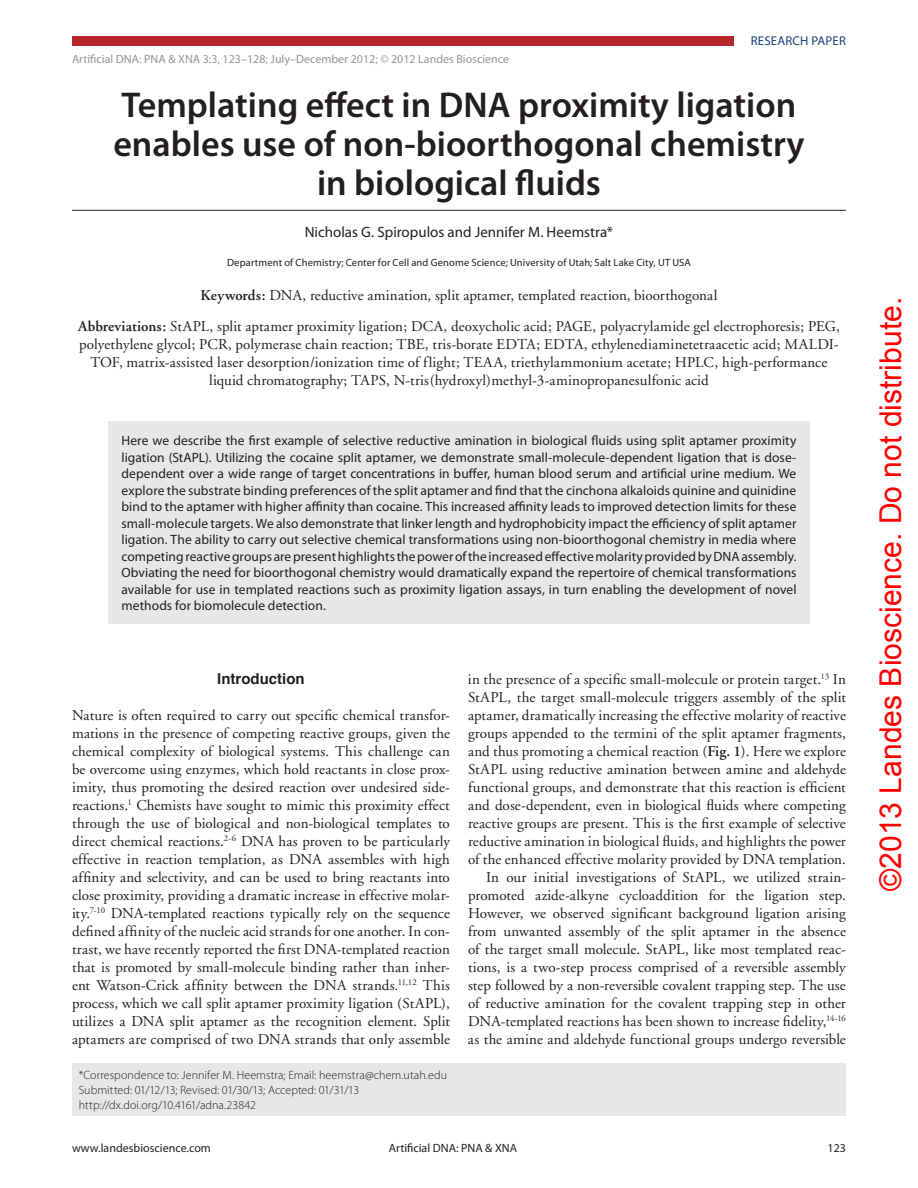
<style>
.page{position:relative;width:918px;height:1188px;background:#fff}
.page>*{position:absolute;margin:0;border:0;box-sizing:border-box;transform-origin:0 0}
.t1{font:600 36px/39px "Myriad Pro";color:#231f20;text-align:center}
.t2{font:30.15px "Arial";color:#f00}
.t3{font:15px/18px "Adobe Garamond";letter-spacing:.005em;color:#231f20;text-align:center}
.t4{font:15px "Myriad Pro";color:#231f20}
.t5{font:700 15px "Helvetica";color:#231f20}
.t6{font:13.5px/16.5px "Myriad Pro";letter-spacing:.005em;color:#231f20;text-align:justify}
.t7{font:12.75px "Myriad Pro";letter-spacing:.02em;color:#193f7c}
.t8{font:300 12px/15px "Myriad Pro";letter-spacing:.005em;color:#231f20}
.t9{font:12px "Myriad Pro";color:#939598}
.t10{font:12px "Myriad Pro";color:#231f20}
.t11{font:10.5px "Myriad Pro";letter-spacing:.015em;color:#231f20}
.s1{font-weight:600}
</style>
<div class="page">
<div style="left:72px;top:36px;width:662px;height:10px;background:#b7262b"></div>
<div style="left:72px;top:1063px;width:774px;height:53px;background:#e6e7e9"></div>
<div style="left:108px;top:421px;width:702px;height:203px;background:#e6e7e9"></div>
<hr style="left:72px;top:210px;width:774px;height:1px;background:#231f20">
<p class="t9" style="left:72px;top:52px;width:439px">Artificial DNA: PNA &amp; XNA 3:3, 123–128; July–December 2012; © 2012 Landes Bioscience</p>
<p class="t7" style="left:751px;top:33px;width:94px">research paper</p>
<h1 class="t1" style="left:113px;top:85px;width:693px">Templating effect in DNA proximity ligation enables use of non-bioorthogonal chemistry in biological fluids</h1>
<p class="t4" style="left:305px;top:223px;width:310px">Nicholas G. Spiropulos and Jennifer M. Heemstra*</p>
<p class="t11" style="left:227px;top:256px;width:465px">Department of Chemistry; Center for Cell and Genome Science; University of Utah; Salt Lake City, UT USA</p>
<p class="t3" style="left:78px;top:280px;width:763px;line-height:31.5px"><span class="s1">Keywords:</span> DNA, reductive amination, split aptamer, templated reaction, bioorthogonal<br><span class="s1">Abbreviations:</span> StAPL, split aptamer proximity ligation; DCA, deoxycholic acid; PAGE, polyacrylamide gel electrophoresis; PEG,</p>
<p class="t3" style="left:79px;top:336px;width:761px">polyethylene glycol; PCR, polymerase chain reaction; TBE, tris-borate EDTA; EDTA, ethylenediaminetetraacetic acid; MALDI-<br>TOF, matrix-assisted laser desorption/ionization time of flight; TEAA, triethylammonium acetate; HPLC, high-performance liquid chromatography; TAPS, N-tris(hydroxyl)methyl-3-aminopropanesulfonic acid</p>
<p class="t6" style="left:122px;top:432px;width:677px">Here we describe the first example of selective reductive amination in biological fluids using split aptamer proximity ligation (StAPL). Utilizing the cocaine split aptamer, we demonstrate small-molecule-dependent ligation that is dose&shy;dependent over a wide range of target concentrations in buffer, human blood serum and artificial urine medium. We explore the substrate binding preferences of the split aptamer and find that the cinchona alkaloids quinine and quinidine bind to the aptamer with higher affinity than cocaine. This increased affinity leads to improved detection limits for these small-molecule targets. We also demonstrate that linker length and hydrophobicity impact the efficiency of split aptamer ligation. The ability to carry out selective chemical transformations using non-bioorthogonal chemistry in media where competing reactive groups are present highlights the power of the increased effective molarity provided by DNA assembly.<br>Obviating the need for bioorthogonal chemistry would dramatically expand the repertoire of chemical transformations available for use in templated reactions such as proximity ligation assays, in turn enabling the development of novel methods for biomolecule detection.</p>
<p class="t5" style="left:217px;top:667px;width:89px">Introduction</p>
<p class="t3" style="left:72px;top:707px;width:380px;text-align:justify">Nature is often required to carry out specific chemical transfor&shy;mations in the presence of competing reactive groups, given the chemical complexity of biological systems. This challenge can be overcome using enzymes, which hold reactants in close prox&shy;imity, thus promoting the desired reaction over undesired side&shy;reactions.<sup>1</sup> Chemists have sought to mimic this proximity effect through the use of biological and non-biological templates to direct chemical reactions.<sup>2-6</sup> DNA has proven to be particularly effective in reaction templation, as DNA assembles with high affinity and selectivity, and can be used to bring reactants into close proximity, providing a dramatic increase in effective molar&shy;ity.<sup>7-10</sup> DNA-templated reactions typically rely on the sequence defined affinity of the nucleic acid strands for one another. In con&shy;trast, we have recently reported the first DNA-templated reaction that is promoted by small-molecule binding rather than inher&shy;ent Watson-Crick affinity between the DNA strands.<sup>11,12</sup> This process, which we call split aptamer proximity ligation (StAPL), utilizes a DNA split aptamer as the recognition element. Split aptamers are comprised of two DNA strands that only assemble</p>
<p class="t8" style="left:79px;top:1068px;width:370px">*Correspondence to: Jennifer M. Heemstra; Email: heemstra@chem.utah.edu<br>Submitted: 01/12/13; Revised: 01/30/13; Accepted: 01/31/13 http://dx.doi.org/10.4161/adna.23842</p>
<p class="t3" style="left:468px;top:671px;width:380px;text-align:right">in the presence of a specific small-molecule or protein target.<sup>13</sup> In StAPL, the target small-molecule triggers assembly of the split aptamer, dramatically increasing the effective molarity of reactive groups appended to the termini of the split aptamer fragments, and thus promoting a chemical reaction (<span class="s1">Fig. 1</span>). Here we explore StAPL using reductive amination between amine and aldehyde functional groups, and demonstrate that this reaction is efficient and dose-dependent, even in biological fluids where competing reactive groups are present. This is the first example of selective reductive amination in biological fluids, and highlights the power of the enhanced effective molarity provided by DNA templation.<br>In our initial investigations of StAPL, we utilized strain&shy;promoted azide-alkyne cycloaddition for the ligation step.<br>However, we observed significant background ligation arising from unwanted assembly of the split aptamer in the absence of the target small molecule. StAPL, like most templated reac&shy;tions, is a two-step process comprised of a reversible assembly step followed by a non-reversible covalent trapping step. The use of reductive amination for the covalent trapping step in other DNA-templated reactions has been shown to increase fidelity,<sup>14-16 </sup>as the amine and aldehyde functional groups undergo reversible</p>
<p class="t10" style="left:72px;top:1141px;width:140px">www.landesbioscience.com</p>
<p class="t10" style="left:389px;top:1141px;width:130px">Artificial DNA: PNA &amp; XNA</p>
<p class="t10" style="left:828px;top:1141px;width:20px">123</p>
<h2 class="t2" style="left:871px;top:891px;width:595px;rotate:-90deg">©2013 Landes Bioscience. Do not distribute.</h2>
</div>
